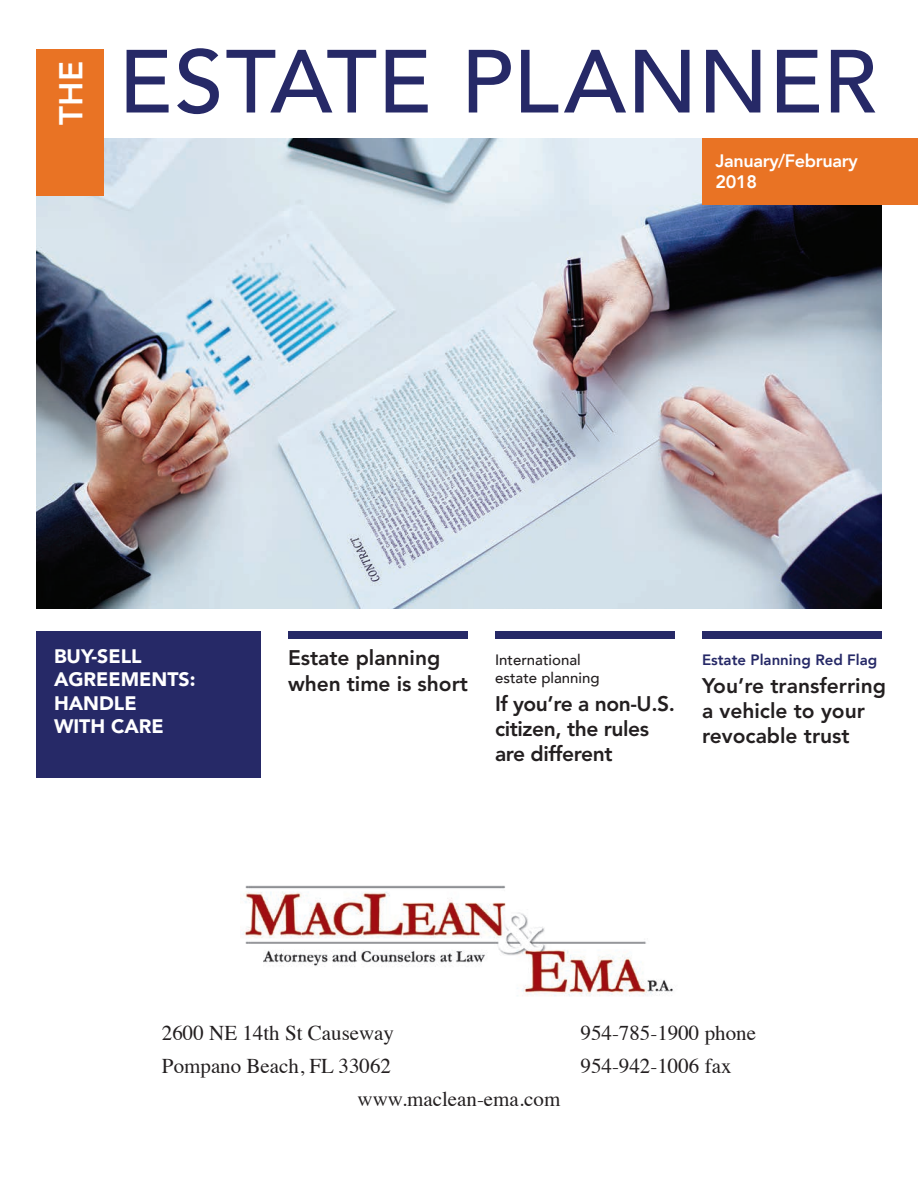
<style>
.page{position:relative;width:918px;height:1188px;background:#fff}
.page>*{position:absolute;margin:0;border:0;box-sizing:border-box;transform-origin:0 0}
.t1{font:500 88.5px "Avenir";letter-spacing:.005em;color:#262967}
.t2{font:800 33px "Avenir";color:#fff}
.t3{font:21px "Times";color:#231f20}
.t4{font:800 21px/25.2px "Avenir LT Std";color:#231f20}
.t5{font:800 21px/25.2px "Avenir LT Std";letter-spacing:-.02em;color:#231f20}
.t6{font:900 19.5px/23.4px "Avenir";color:#fff}
.t7{font:800 18px/21.6px "Avenir";letter-spacing:-.02em;color:#fff}
.t8{font:500 15px/18px "Avenir";color:#231f20}
.t9{font:800 15px "Avenir";color:#262967}
</style>
<div class="page">
<img style="left:36px;top:138px;width:846px;height:471px">
<div style="left:36px;top:632px;width:225px;height:146px;background:#262967"></div>
<div style="left:36px;top:50px;width:68px;height:146px;background:#e97324"></div>
<div style="left:702px;top:138px;width:216px;height:67px;background:#e97324"></div>
<div style="left:288px;top:632px;width:180px;height:7px;background:#262967"></div>
<div style="left:495px;top:632px;width:180px;height:7px;background:#262967"></div>
<div style="left:702px;top:632px;width:180px;height:7px;background:#262967"></div>
<img style="left:240px;top:885px;width:433px;height:111px">
<h2 class="t2" style="left:45px;top:124px;width:65px;rotate:-90deg">THE</h2>
<h1 class="t1" style="left:118px;top:5px;width:760px">ESTATE PLANNER</h1>
<p class="t7" style="left:716px;top:149px;width:144px">January/February<br>2018</p>
<p class="t6" style="left:54px;top:644px;width:143px">BUY-SELL<br>AGREEMENTS:<br>HANDLE<br>WITH CARE</p>
<p class="t4" style="left:288px;top:646px;width:182px">Estate planning when time is short</p>
<p class="t8" style="left:495px;top:649px;width:106px">International estate planning</p>
<p class="t5" style="left:495px;top:691px;width:181px">If you’re a non-U.S. citizen, the rules are different</p>
<p class="t9" style="left:702px;top:648px;width:177px">Estate Planning Red Flag</p>
<p class="t4" style="left:702px;top:673px;width:185px">You’re transferring a vehicle to your revocable trust</p>
<p class="t3" style="left:162px;top:1014px;width:234px">2600 NE 14th St Causeway</p>
<p class="t3" style="left:581px;top:1014px;width:177px">954-785-1900 phone</p>
<p class="t3" style="left:162px;top:1046px;width:231px">Pompano Beach, FL 33062</p>
<p class="t3" style="left:581px;top:1046px;width:153px">954-942-1006 fax</p>
<p class="t3" style="left:358px;top:1079px;width:204px">www.maclean-ema.com</p>
</div>
